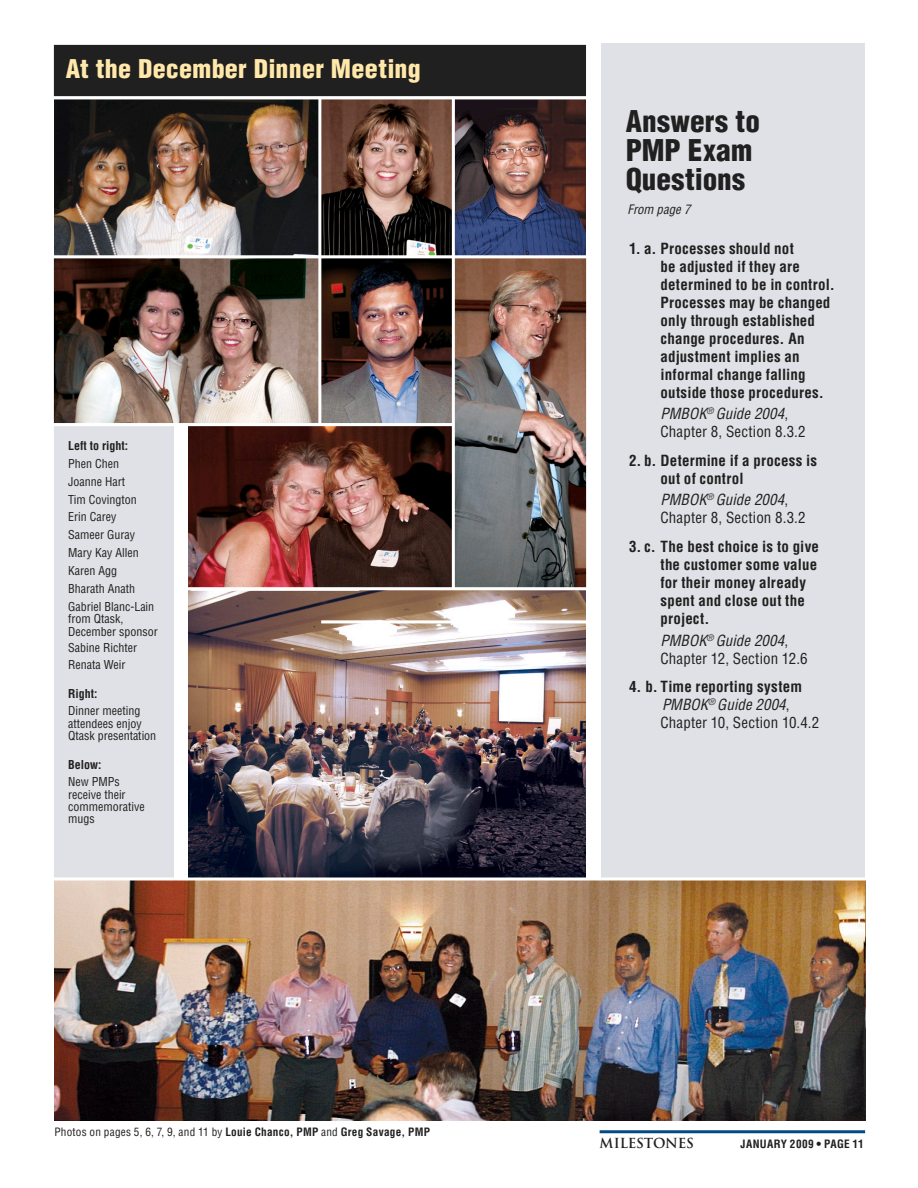
<style>
.page{position:relative;width:918px;height:1188px;background:#fff}
.page>*{position:absolute;margin:0;border:0;box-sizing:border-box;transform-origin:0 0}
.t1{font:900 condensed 29.25px/29.2px "Helvetica";letter-spacing:.005em;color:#212020}
.t2{font:900 condensed 25.2px "Helvetica";letter-spacing:.01em;color:#ffe8aa}
.t3{font:700 condensed 15px/18px "Helvetica";letter-spacing:.01em;color:#212020}
.t4{font:condensed 15px/18px "Helvetica";letter-spacing:.01em;color:#212020}
.t5{font:700 13.5px "Trajan";letter-spacing:-.015em;color:#212020}
.t6{font:italic condensed 12.75px "Helvetica";letter-spacing:.01em;color:#212020}
.t7{font:condensed 12px/17.9px "Helvetica";color:#212020}
.t8{font:700 condensed 12px "Helvetica";color:#212020}
.t9{font:condensed 11.25px "Helvetica";letter-spacing:.02em;color:#212020}
.t10{font:700 condensed 11.25px "Helvetica";letter-spacing:.03em;color:#212020}
.s1{font-weight:700}
.s2{font-style:italic}
</style>
<div class="page">
<img style="left:188px;top:590px;width:398px;height:287px">
<div style="left:54px;top:45px;width:532px;height:51px;background:#212020"></div>
<div style="left:50px;top:423px;width:123px;height:466px;background:#e0e1e6"></div>
<div style="left:602px;top:43px;width:263px;height:834px;background:#e0e1e6"></div>
<hr style="left:48px;top:105px;width:3px;height:1075px;background:#fff">
<hr style="left:321px;top:620px;width:280px;height:3px;background:#fff">
<hr style="left:191px;top:588px;width:168px;height:3px;background:#fff">
<img style="left:55px;top:881px;width:810px;height:239px">
<img style="left:455px;top:258px;width:131px;height:329px">
<hr style="left:600px;top:1130px;width:265px;height:3px;background:#004983">
<img style="left:321px;top:99px;width:131px;height:156px">
<img style="left:54px;top:258px;width:398px;height:165px">
<img style="left:188px;top:426px;width:264px;height:161px">
<img style="left:54px;top:99px;width:264px;height:156px">
<img style="left:455px;top:99px;width:130px;height:156px">
<hr style="left:44px;top:877px;width:830px;height:3px;background:#fff">
<hr style="left:51px;top:34px;width:3px;height:1117px;background:#fff">
<hr style="left:318px;top:97px;width:3px;height:327px;background:#fff">
<hr style="left:47px;top:423px;width:406px;height:3px;background:#fff">
<h2 class="t2" style="left:66px;top:53px;width:356px">At the December Dinner Meeting</h2>
<p class="t8" style="left:68px;top:438px;width:62px">Left to right:</p>
<p class="t7" style="left:68px;top:454px;width:88px">Phen Chen<br>Joanne Hart<br>Tim Covington<br>Erin Carey<br>Sameer Guray<br>Mary Kay Allen<br>Karen Agg<br>Bharath Anath<br>Gabriel Blanc-Lain</p>
<p class="t7" style="left:68px;top:612px;width:91px;line-height:12.5px">from Qtask,<br>December sponsor</p>
<p class="t7" style="left:68px;top:639px;width:70px;line-height:16.8px">Sabine Richter<br>Renata Weir</p>
<p class="t8" style="left:68px;top:687px;width:31px">Right:</p>
<p class="t7" style="left:68px;top:704px;width:90px;line-height:12.5px">Dinner meeting attendees enjoy<br>Qtask presentation</p>
<p class="t8" style="left:68px;top:758px;width:35px">Below:</p>
<p class="t7" style="left:68px;top:775px;width:78px;line-height:12.5px">New PMPs receive their commemorative mugs</p>
<p class="t9" style="left:54px;top:1125px;width:377px">Photos on pages 5, 6, 7, 9, and 11 by <span class="s1">Louie Chanco, PMP</span> and <span class="s1">Greg Savage, PMP</span></p>
<h1 class="t1" style="left:626px;top:106px;width:136px">Answers to<br>PMP Exam<br>Questions</h1>
<p class="t6" style="left:628px;top:201px;width:64px">From page 7</p>
<p class="t3" style="left:661px;top:240px;width:176px;text-indent:-31px">1. a. Processes should not<br>be adjusted if they are determined to be in control.<br>Processes may be changed only through established change procedures. An adjustment implies an informal change falling outside those procedures.</p>
<p class="t4" style="left:661px;top:405px;width:147px"><span class="s2">PMBOK</span><sup>®</sup> <span class="s2">Guide 2004</span>,<br>Chapter 8, Section 8.3.2</p>
<p class="t3" style="left:661px;top:452px;width:158px;text-indent:-31px">2. b. Determine if a process is out of control</p>
<p class="t4" style="left:661px;top:491px;width:147px"><span class="s2">PMBOK</span><sup>®</sup> <span class="s2">Guide 2004</span>,<br>Chapter 8, Section 8.3.2</p>
<p class="t3" style="left:661px;top:538px;width:160px;text-indent:-31px">3. c. The best choice is to give the customer some value for their money already spent and close out the project.</p>
<p class="t4" style="left:661px;top:631px;width:149px"><span class="s2">PMBOK</span><sup>®</sup> <span class="s2">Guide 2004</span>,<br>Chapter 12, Section 12.6</p>
<p class="t4" style="left:661px;top:678px;width:160px;text-indent:-31px"><span class="s1">4. b. Time reporting system<br></span><span class="s2">PMBOK</span><sup>®</sup> <span class="s2">Guide 2004</span>,<br>Chapter 10, Section 10.4.2</p>
<p class="t5" style="left:600px;top:1135px;width:96px">MILESTONES</p>
<p class="t10" style="left:741px;top:1137px;width:125px">JANUARY 2009 • PAGE 11</p>
</div>
